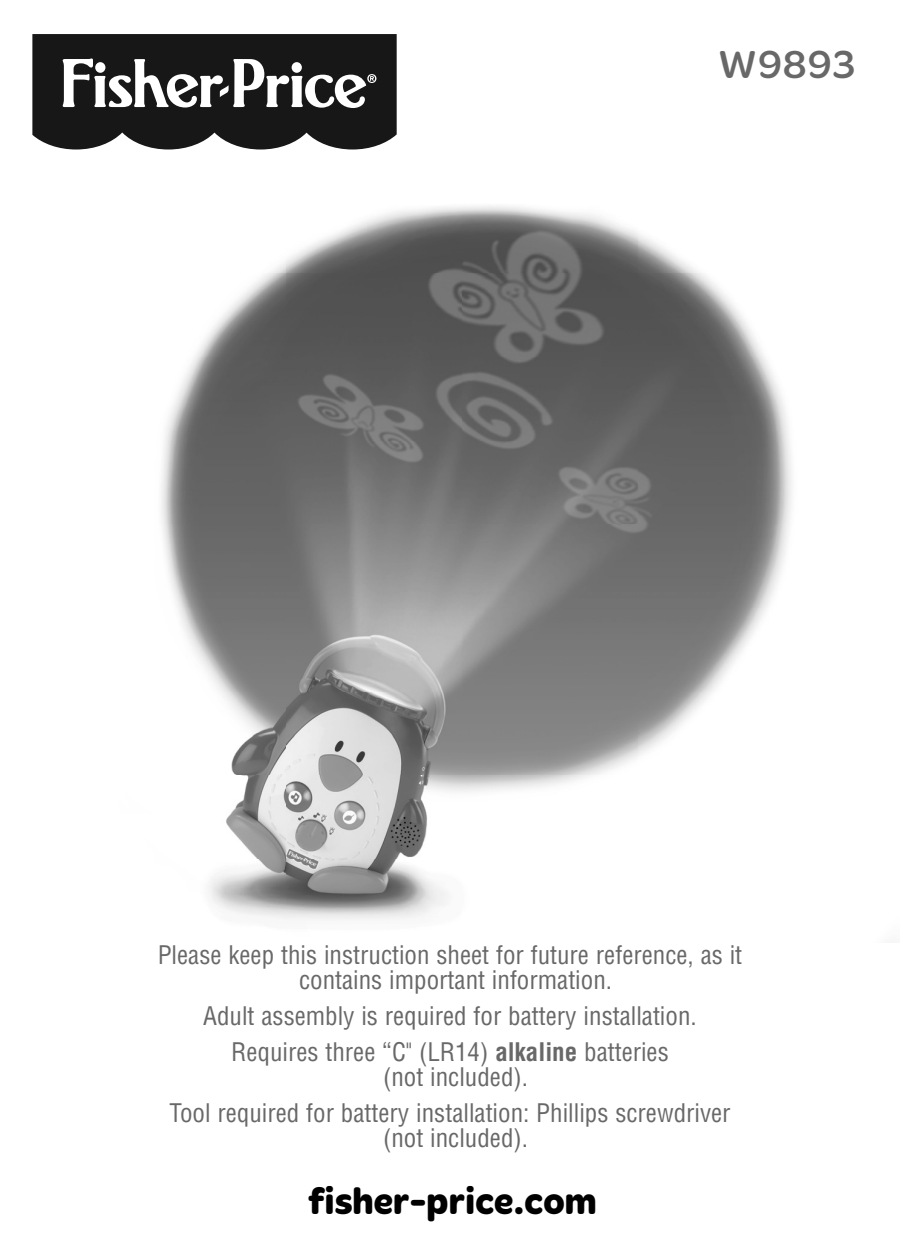
<style>
.page{position:relative;width:900px;height:1260px;background:#fff}
.page>*{position:absolute;margin:0;border:0;box-sizing:border-box;transform-origin:0 0}
.t1{font:40px "Merge";color:#686868}
.t2{font:700 37.5px "Merge";color:#000}
.t3{font:condensed 25px/36.2px "Helvetica LT Std";color:#686868;text-align:center}
.s1{font-weight:700}
</style>
<div class="page">
<img style="left:161px;top:206px;width:631px;height:714px">
<svg style="left:32px;top:34px;width:365px;height:116px"></svg>
<h1 class="t1" style="left:718px;top:49px;width:139px">W9893</h1>
<p class="t3" style="left:158px;top:944px;width:586px;line-height:25px">Please keep this instruction sheet for future reference, as it contains important information.</p>
<p class="t3" style="left:203px;top:999px;width:495px">Adult assembly is required for battery installation.<br>Requires three “C" (LR14) <span class="s1">alkaline</span> batteries</p>
<p class="t3" style="left:169px;top:1060px;width:563px">(not included).<br>Tool required for battery installation: Phillips screwdriver</p>
<p class="t3" style="left:383px;top:1122px;width:147px">(not included).</p>
<h2 class="t2" style="left:308px;top:1187px;width:290px">fisher-price.com</h2>
</div>
